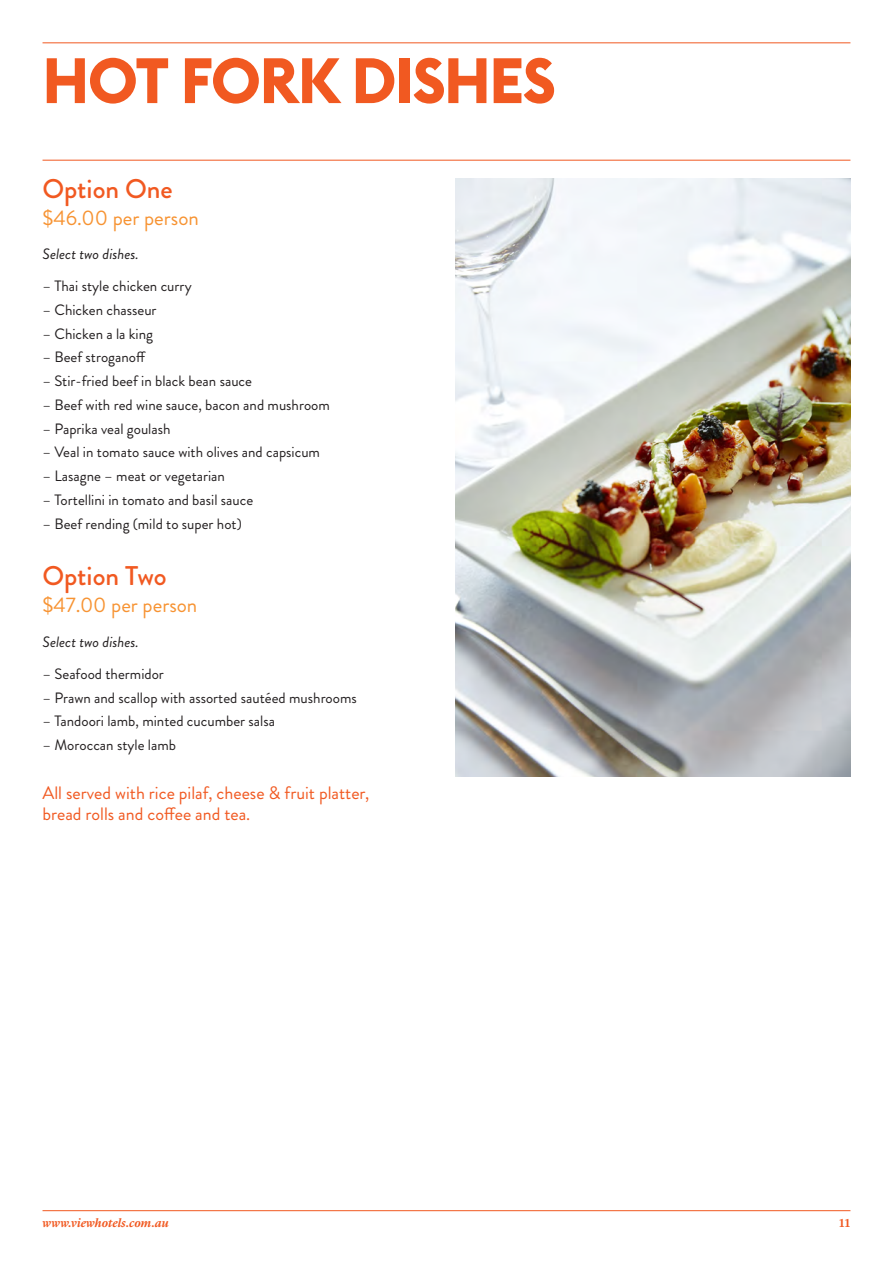
<style>
.page{position:relative;width:893px;height:1263px;background:#fff}
.page>*{position:absolute;margin:0;border:0;box-sizing:border-box;transform-origin:0 0}
.t1{font:700 63.15px "Euclid Flex";letter-spacing:-.02em;color:#f15921}
.t2{font:500 27px "Brandon Grotesque";color:#f15921}
.t3{font:21px "Brandon Grotesque";color:#f79332}
.t4{font:18px/21px "Brandon Grotesque";color:#f15921}
.t5{font:15px "Brandon Grotesque";color:#231f20}
.t6{font:italic 15px "Brandon Grotesque";color:#231f20}
.t7{font:italic 600 12px "Lyon Text";color:#f15921}
.t8{font:600 12px "Lyon Text";color:#f15921}
</style>
<div class="page">
<hr style="left:43px;top:1210px;width:807px;height:1px;background:#f15921">
<hr style="left:43px;top:43px;width:807px;height:1px;background:#f15921">
<hr style="left:43px;top:160px;width:807px;height:1px;background:#f15921">
<img style="left:455px;top:179px;width:395px;height:598px">
<h1 class="t1" style="left:43px;top:44px;width:385px">HOT FORK DISHES</h1>
<h2 class="t2" style="left:43px;top:170px;width:132px">Option One</h2>
<h3 class="t3" style="left:43px;top:203px;width:158px">$46.00 per person</h3>
<p class="t6" style="left:43px;top:243px;width:98px">Select two dishes.</p>
<p class="t5" style="left:43px;top:276px;width:151px">– Thai style chicken curry</p>
<p class="t5" style="left:43px;top:299px;width:116px">– Chicken chasseur</p>
<p class="t5" style="left:43px;top:323px;width:112px">– Chicken a la king</p>
<p class="t5" style="left:43px;top:347px;width:105px">– Beef stroganoff</p>
<p class="t5" style="left:43px;top:371px;width:211px">– Stir-fried beef in black bean sauce</p>
<p class="t5" style="left:43px;top:394px;width:289px">– Beef with red wine sauce, bacon and mushroom</p>
<p class="t5" style="left:43px;top:418px;width:130px">– Paprika veal goulash</p>
<p class="t5" style="left:43px;top:442px;width:279px">– Veal in tomato sauce with olives and capsicum</p>
<p class="t5" style="left:43px;top:466px;width:184px">– Lasagne – meat or vegetarian</p>
<p class="t5" style="left:43px;top:489px;width:212px">– Tortellini in tomato and basil sauce</p>
<p class="t5" style="left:43px;top:513px;width:201px">– Beef rending (mild to super hot)</p>
<h2 class="t2" style="left:43px;top:557px;width:126px">Option Two</h2>
<h3 class="t3" style="left:43px;top:590px;width:156px">$47.00 per person</h3>
<p class="t6" style="left:43px;top:631px;width:98px">Select two dishes.</p>
<p class="t5" style="left:43px;top:663px;width:123px">– Seafood thermidor</p>
<p class="t5" style="left:43px;top:687px;width:316px">– Prawn and scallop with assorted sautéed mushrooms</p>
<p class="t5" style="left:43px;top:711px;width:234px">– Tandoori lamb, minted cucumber salsa</p>
<p class="t5" style="left:43px;top:734px;width:135px">– Moroccan style lamb</p>
<p class="t4" style="left:43px;top:783px;width:328px">All served with rice pilaf, cheese &amp; fruit platter, bread rolls and coffee and tea.</p>
<p class="t7" style="left:43px;top:1213px;width:128px">www.viewhotels.com.au</p>
<p class="t8" style="left:839px;top:1213px;width:13px">11</p>
</div>
